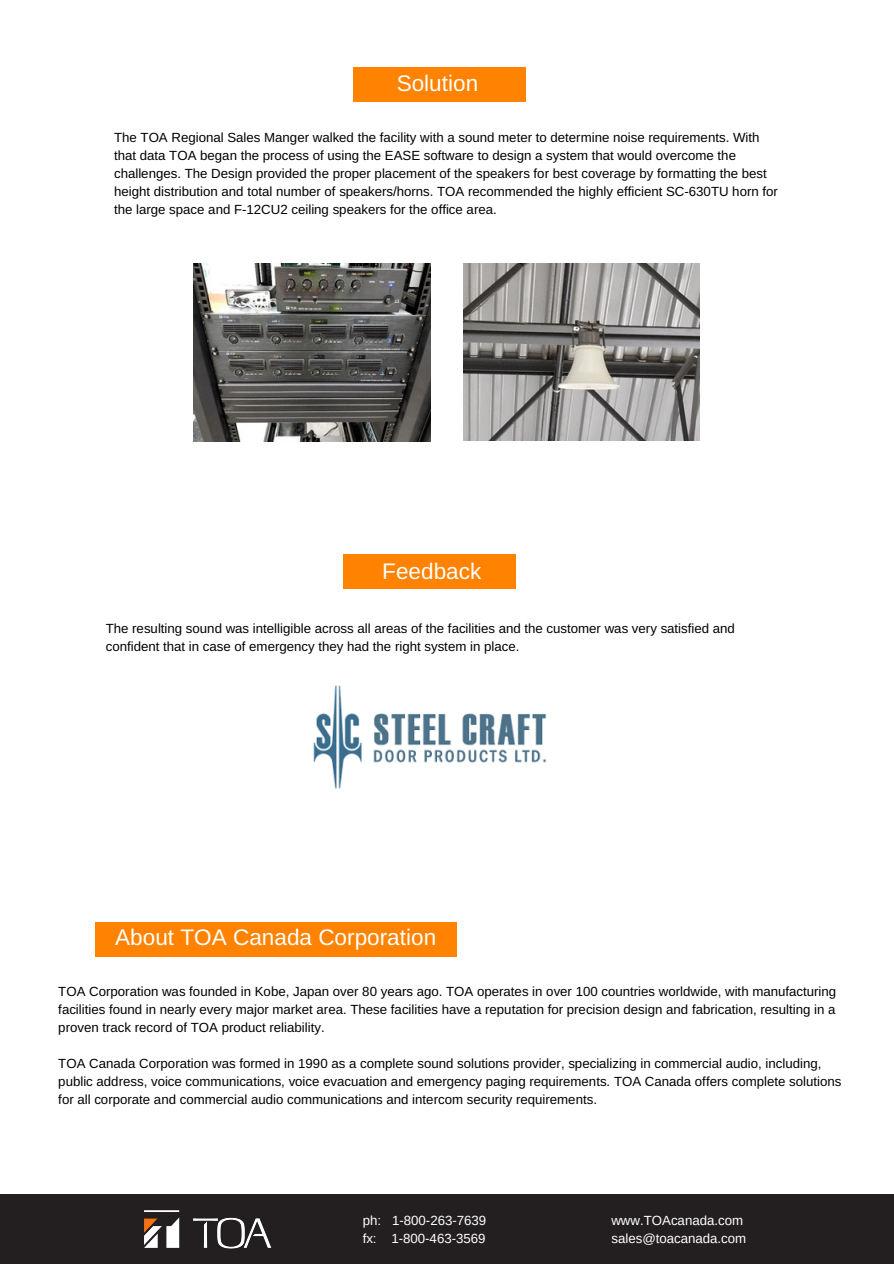
<style>
.page{position:relative;width:894px;height:1264px;background:#fff}
.page>*{position:absolute;margin:0;border:0;box-sizing:border-box;transform-origin:0 0}
.t1{font:22.5px "Arimo";color:#fff}
.t2{font:13.2px/18px "Arimo";color:#000}
.t3{font:13.2px/18px "Arimo";color:#fff}
</style>
<div class="page">
<div style="left:352px;top:67px;width:173px;height:34px;background:#ff8200"></div>
<div style="left:343px;top:554px;width:173px;height:35px;background:#ff8200"></div>
<div style="left:95px;top:922px;width:361px;height:35px;background:#ff8200"></div>
<div style="left:0;top:1194px;width:893px;height:69px;background:#231f20"></div>
<img style="left:144px;top:1210px;width:127px;height:39px">
<img style="left:194px;top:264px;width:236px;height:178px">
<img style="left:463px;top:264px;width:236px;height:177px">
<img style="left:313px;top:685px;width:234px;height:104px">
<h1 class="t1" style="left:396px;top:71px;width:83px">Solution</h1>
<p class="t2" style="left:114px;top:129px;width:665px">The TOA Regional Sales Manger walked the facility with a sound meter to determine noise requirements. With that data TOA began the process of using the EASE software to design a system that would overcome the challenges. The Design provided the proper placement of the speakers for best coverage by formatting the best height distribution and total number of speakers/horns. TOA recommended the highly efficient SC-630TU horn for the large space and F-12CU2 ceiling speakers for the office area.</p>
<h1 class="t1" style="left:382px;top:558px;width:100px">Feedback</h1>
<p class="t2" style="left:106px;top:619px;width:630px">The resulting sound was intelligible across all areas of the facilities and the customer was very satisfied and confident that in case of emergency they had the right system in place.</p>
<h1 class="t1" style="left:115px;top:925px;width:322px">About TOA Canada Corporation</h1>
<p class="t2" style="left:58px;top:982px;width:779px;text-align:justify">TOA Corporation was founded in Kobe, Japan over 80 years ago. TOA operates in over 100 countries worldwide, with manufacturing facilities found in nearly every major market area. These facilities have a reputation for precision design and fabrication, resulting in a proven track record of TOA product reliability.</p>
<p class="t2" style="left:58px;top:1054px;width:784px">TOA Canada Corporation was formed in 1990 as a complete sound solutions provider, specializing in commercial audio, including, public address, voice communications, voice evacuation and emergency paging requirements. TOA Canada offers complete solutions for all corporate and commercial audio communications and intercom security requirements.</p>
<p class="t3" style="left:362px;top:1210px;width:125px">ph: 1-800-263-7639 fx: 1-800-463-3569</p>
<p class="t3" style="left:611px;top:1210px;width:136px">www.TOAcanada.com sales@toacanada.com</p>
</div>
